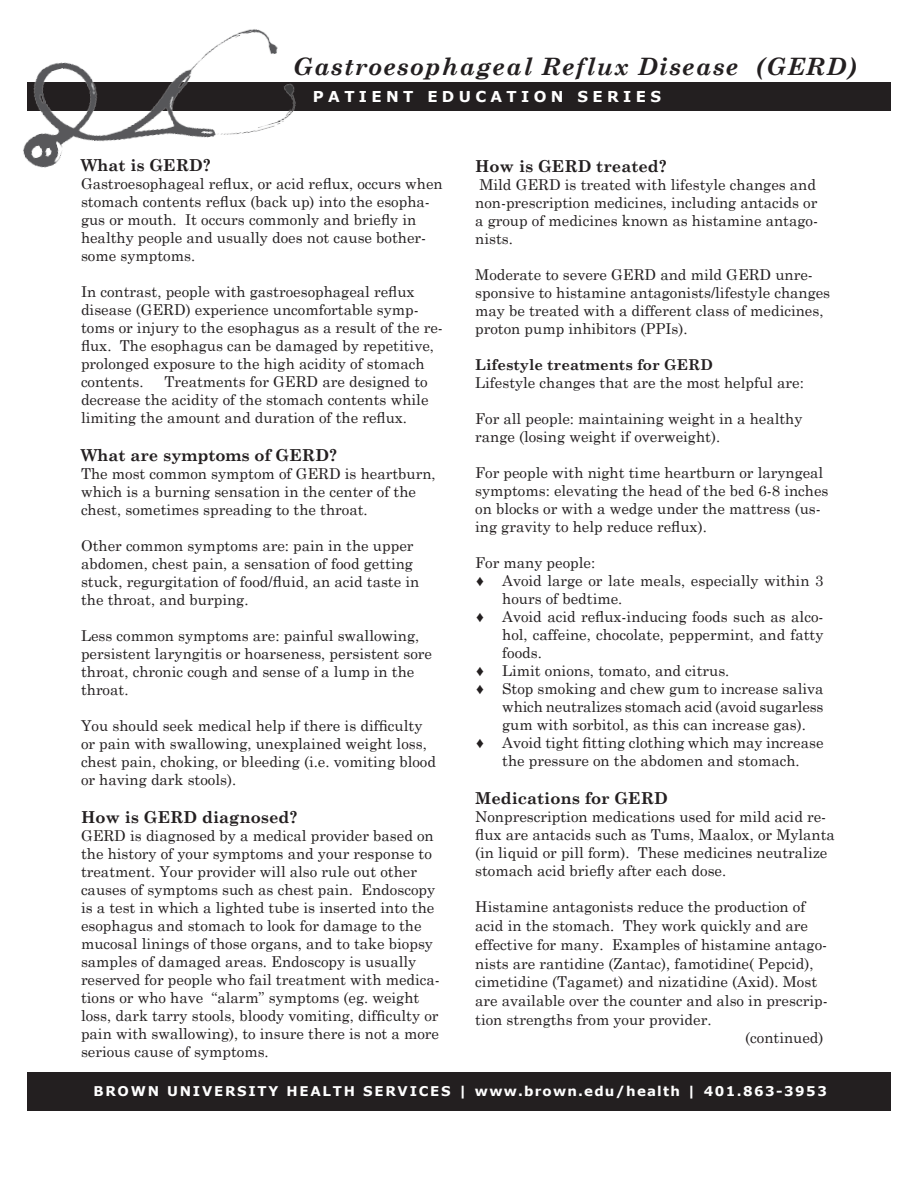
<style>
.page{position:relative;width:918px;height:1188px;background:#fff}
.page>*{position:absolute;margin:0;border:0;box-sizing:border-box;transform-origin:0 0}
.t1{font:italic 700 24px "Century Schoolbook";letter-spacing:.05em;color:#231f20}
.Body_Text{font:700 16.5px "Century Schoolbook";color:#231f20}
.Body_Text-2{font:15px/18px "Century Schoolbook";color:#231f20}
.Indent{font:15px/18px "Century Schoolbook";color:#231f20;text-align:justify}
.t2{font:700 15px "Century Schoolbook";color:#231f20}
.t3{font:700 15px "Verdana";letter-spacing:.29em;color:#fff}
.t4{font:700 13.35px "Verdana";letter-spacing:.13em;color:#fff}
</style>
<div class="page">
<div style="left:27px;top:82px;width:864px;height:29px;background:#231f20"></div>
<img style="left:23px;top:29px;width:273px;height:139px">
<div style="left:27px;top:1072px;width:864px;height:39px;background:#231f20"></div>
<p class="t1" style="left:293px;top:49px;width:566px">Gastroesophageal Reflux Disease (GERD)</p>
<p class="t3" style="left:313px;top:86px;width:350px">PATIENT EDUCATION SERIES</p>
<p class="Body_Text" style="left:81px;top:152px;width:132px">What is GERD?</p>
<p class="Body_Text-2" style="left:81px;top:174px;width:363px">Gastroesophageal reflux, or acid reflux, occurs when stomach contents reflux (back up) into the esopha&shy;gus or mouth. It occurs commonly and briefly in healthy people and usually does not cause bother&shy;some symptoms.</p>
<p class="Body_Text-2" style="left:81px;top:282px;width:363px">In contrast, people with gastroesophageal reflux disease (GERD) experience uncomfortable symp&shy;toms or injury to the esophagus as a result of the re&shy;flux. The esophagus can be damaged by repetitive, prolonged exposure to the high acidity of stomach contents.</p>
<p class="Body_Text-2" style="left:81px;top:372px;width:349px;text-align:justify;text-indent:84px">Treatments for GERD are designed to decrease the acidity of the stomach contents while limiting the amount and duration of the reflux.</p>
<p class="Body_Text" style="left:81px;top:442px;width:258px">What are symptoms of GERD?</p>
<p class="Body_Text-2" style="left:81px;top:463px;width:356px">The most common symptom of GERD is heartburn, which is a burning sensation in the center of the chest, sometimes spreading to the throat.</p>
<p class="Body_Text-2" style="left:81px;top:535px;width:340px">Other common symptoms are: pain in the upper abdomen, chest pain, a sensation of food getting stuck, regurgitation of food/fluid, an acid taste in the throat, and burping.</p>
<p class="Body_Text-2" style="left:81px;top:625px;width:353px">Less common symptoms are: painful swallowing, persistent laryngitis or hoarseness, persistent sore throat, chronic cough and sense of a lump in the throat.</p>
<p class="Body_Text-2" style="left:81px;top:715px;width:357px">You should seek medical help if there is difficulty or pain with swallowing, unexplained weight loss, chest pain, choking, or bleeding (i.e. vomiting blood or having dark stools).</p>
<p class="Body_Text" style="left:81px;top:804px;width:218px">How is GERD diagnosed?</p>
<p class="Body_Text-2" style="left:81px;top:825px;width:360px">GERD is diagnosed by a medical provider based on the history of your symptoms and your response to treatment. Your provider will also rule out other causes of symptoms such as chest pain. Endoscopy is a test in which a lighted tube is inserted into the esophagus and stomach to look for damage to the mucosal linings of those organs, and to take biopsy samples of damaged areas. Endoscopy is usually reserved for people who fail treatment with medica&shy;tions or who have “alarm” symptoms (eg. weight loss, dark tarry stools, bloody vomiting, difficulty or pain with swallowing), to insure there is not a more serious cause of symptoms.</p>
<p class="Body_Text" style="left:475px;top:153px;width:194px">How is GERD treated?</p>
<p class="Body_Text-2" style="left:475px;top:174px;width:344px">Mild GERD is treated with lifestyle changes and non-prescription medicines, including antacids or a group of medicines known as histamine antago&shy;nists.</p>
<p class="Body_Text-2" style="left:475px;top:264px;width:357px">Moderate to severe GERD and mild GERD unre&shy;sponsive to histamine antagonists/lifestyle changes may be treated with a different class of medicines, proton pump inhibitors (PPIs).</p>
<p class="t2" style="left:475px;top:353px;width:239px">Lifestyle treatments for GERD</p>
<p class="Body_Text-2" style="left:475px;top:372px;width:330px">Lifestyle changes that are the most helpful are:</p>
<p class="Body_Text-2" style="left:475px;top:408px;width:329px">For all people: maintaining weight in a healthy range (losing weight if overweight).</p>
<p class="Body_Text-2" style="left:475px;top:462px;width:355px">For people with night time heartburn or laryngeal symptoms: elevating the head of the bed 6-8 inches on blocks or with a wedge under the mattress (us&shy;ing gravity to help reduce reflux).</p>
<p class="Indent" style="left:475px;top:552px;width:122px">For many people:</p>
<p class="Indent" style="left:502px;top:570px;width:323px;text-indent:-27px">♦ Avoid large or late meals, especially within 3 hours of bedtime.</p>
<p class="Indent" style="left:502px;top:606px;width:323px;text-indent:-27px">♦ Avoid acid reflux-inducing foods such as alco&shy;hol, caffeine, chocolate, peppermint, and fatty foods.</p>
<p class="Indent" style="left:475px;top:660px;width:256px">♦ Limit onions, tomato, and citrus.</p>
<p class="Indent" style="left:502px;top:678px;width:323px;text-indent:-27px">♦ Stop smoking and chew gum to increase saliva which neutralizes stomach acid (avoid sugarless gum with sorbitol, as this can increase gas).</p>
<p class="Indent" style="left:475px;top:732px;width:350px;text-align:center">♦ Avoid tight fitting clothing which may increase the pressure on the abdomen and stomach.</p>
<p class="Body_Text" style="left:475px;top:785px;width:194px">Medications for GERD</p>
<p class="Body_Text-2" style="left:475px;top:806px;width:361px">Nonprescription medications used for mild acid re&shy;flux are antacids such as Tums, Maalox, or Mylanta (in liquid or pill form). These medicines neutralize stomach acid briefly after each dose.</p>
<p class="Body_Text-2" style="left:475px;top:896px;width:354px;line-height:18.8px">Histamine antagonists reduce the production of acid in the stomach. They work quickly and are effective for many. Examples of histamine antago&shy;nists are rantidine (Zantac), famotidine( Pepcid), cimetidine (Tagamet) and nizatidine (Axid). Most are available over the counter and also in prescrip&shy;tion strengths from your provider.</p>
<p class="Body_Text-2" style="left:745px;top:1027px;width:80px">(continued)</p>
<p class="t4" style="left:93px;top:1082px;width:735px">BROWN UNIVERSITY HEALTH SERVICES | www.brown.edu/health | 401.863-3953</p>
</div>
